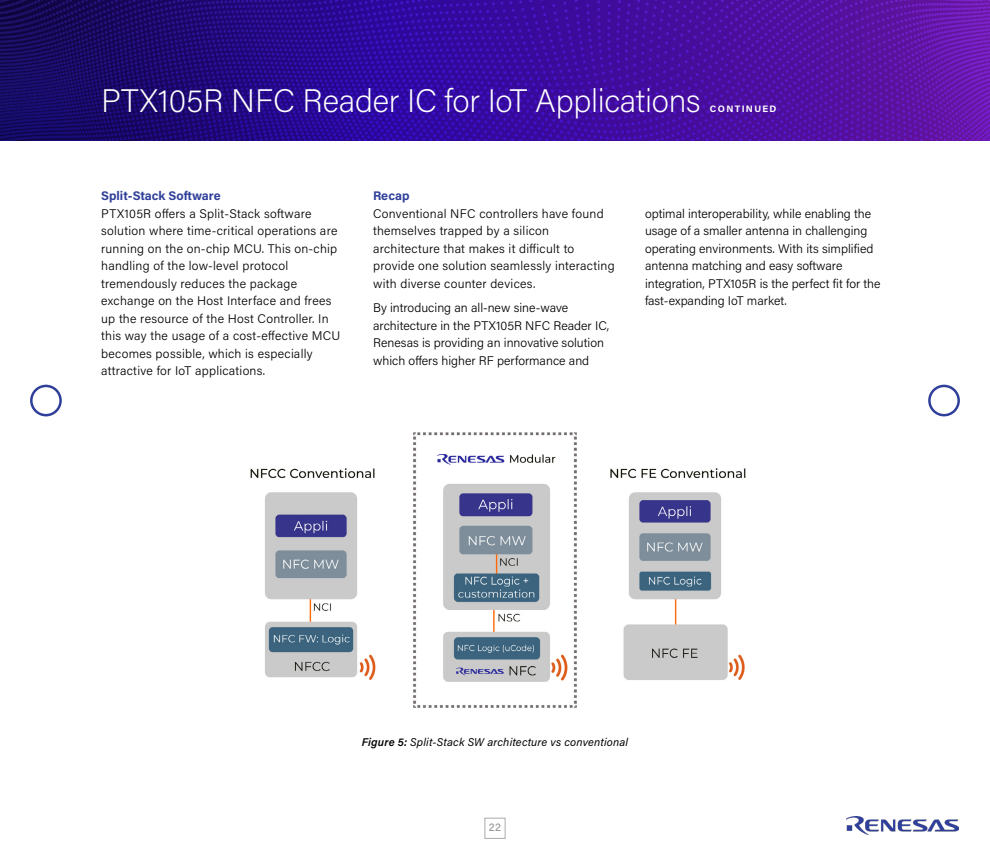
<style>
.page{position:relative;width:990px;height:855px;background:#fff}
.page>*{position:absolute;margin:0;border:0;box-sizing:border-box;transform-origin:0 0}
.t1{font:200 32.5px "Acumin Pro";letter-spacing:-.01em;color:#fff}
.t2{font:300 12.5px/17.5px "Acumin Pro";letter-spacing:.015em;color:#000}
.t3{font:700 12.5px "Acumin Pro";color:#30409a}
.t4{font:italic 11.25px "Acumin Pro";letter-spacing:.015em;color:#000}
.t5{font:500 11.25px "Acumin Pro";color:#939598}
.t6{font:700 9.38px "Acumin Pro";letter-spacing:.14em;color:#fff}
.s1{font-weight:600}
</style>
<div class="page">
<div style="left:485px;top:818px;width:20px;height:21px;border:1px solid #a9abae"></div>
<div style="left:928px;top:385px;width:32px;height:31px;border:2px solid #30409a;border-radius:50%"></div>
<div style="left:30px;top:385px;width:32px;height:31px;border:2px solid #30409a;border-radius:50%"></div>
<img style="left:847px;top:816px;width:111px;height:18px">
<img style="left:0;top:0;width:990px;height:141px">
<img style="left:250px;top:432px;width:496px;height:276px">
<h1 class="t1" style="left:101px;top:78px;width:601px">PTX105R NFC Reader IC for IoT Applications</h1>
<p class="t6" style="left:710px;top:102px;width:68px">CONTINUED</p>
<p class="t3" style="left:101px;top:187px;width:121px">Split-Stack Software</p>
<p class="t2" style="left:101px;top:204px;width:241px">PTX105R offers a Split-Stack software solution where time-critical operations are running on the on-chip MCU. This on-chip handling of the low-level protocol tremendously reduces the package exchange on the Host Interface and frees up the resource of the Host Controller. In this way the usage of a cost-effective MCU becomes possible, which is especially attractive for IoT applications.</p>
<p class="t3" style="left:373px;top:187px;width:38px">Recap</p>
<p class="t2" style="left:373px;top:204px;width:243px">Conventional NFC controllers have found themselves trapped by a silicon architecture that makes it difficult to provide one solution seamlessly interacting with diverse counter devices.</p>
<p class="t2" style="left:373px;top:299px;width:238px">By introducing an all-new sine-wave architecture in the PTX105R NFC Reader IC, Renesas is providing an innovative solution which offers higher RF performance and</p>
<p class="t2" style="left:645px;top:204px;width:237px">optimal interoperability, while enabling the usage of a smaller antenna in challenging operating environments. With its simplified antenna matching and easy software integration, PTX105R is the perfect fit for the fast-expanding IoT market.</p>
<p class="t4" style="left:362px;top:735px;width:268px"><span class="s1">Figure 5:</span> Split-Stack SW architecture vs conventional</p>
<p class="t5" style="left:489px;top:820px;width:14px">22</p>
</div>
